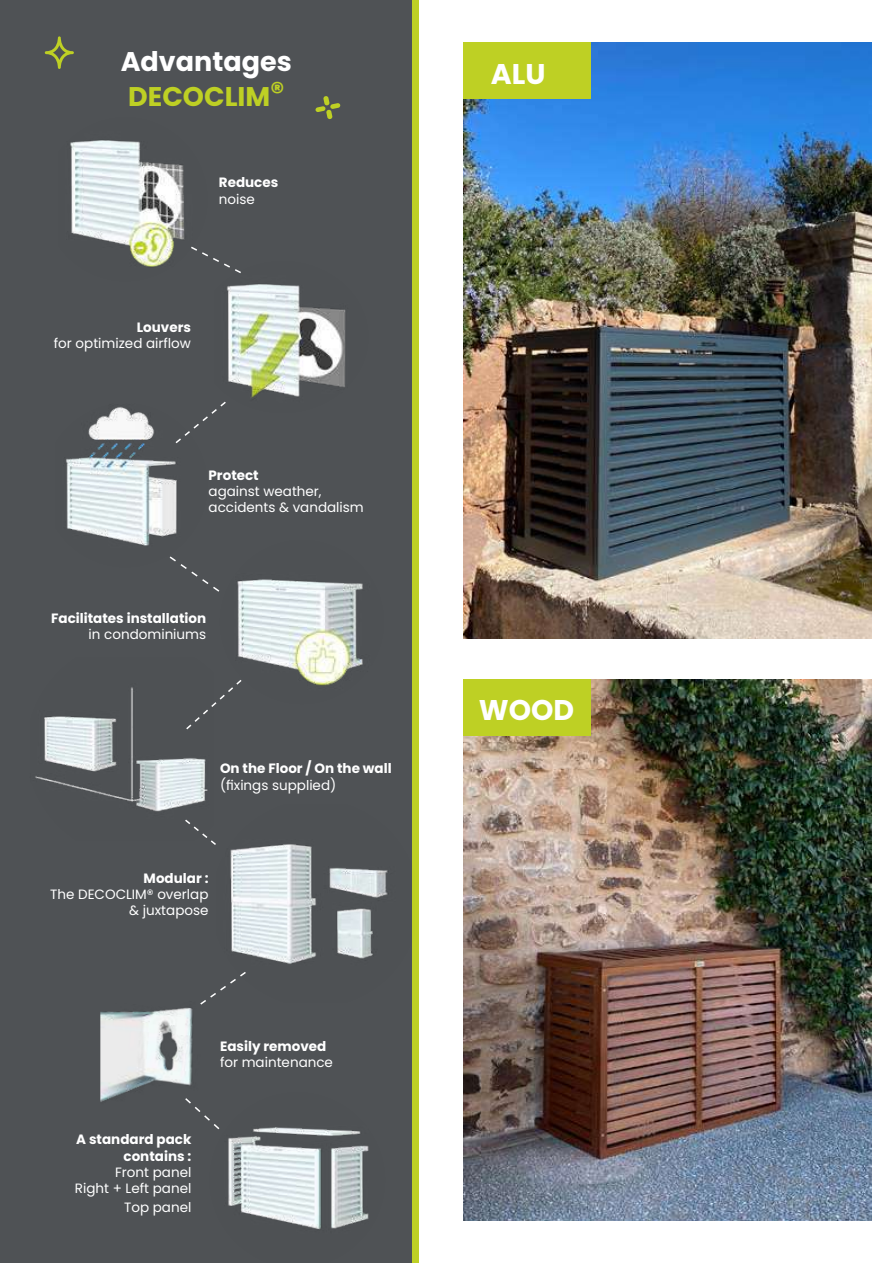
<style>
.page{position:relative;width:893px;height:1263px;background:#fff}
.page>*{position:absolute;margin:0;border:0;box-sizing:border-box;transform-origin:0 0}
.t1{font:700 28.5px "Poppins";color:#fff}
.t2{font:700 27px "Poppins";color:#fff}
.t3{font:700 27px "Poppins";color:#bed024}
.t4{font:13.5px/16.2px "Poppins";color:#fff;text-align:right}
.t5{font:700 13.5px/16.2px "Poppins";color:#fff;text-align:right}
</style>
<div class="page">
<div style="left:0;top:0;width:412px;height:1263px;background:#4f5255"></div>
<div style="left:412px;top:0;width:7px;height:1263px;background:#bed024"></div>
<img style="left:70px;top:140px;width:115px;height:127px">
<img style="left:35px;top:687px;width:173px;height:125px">
<img style="left:66px;top:407px;width:111px;height:139px">
<img style="left:230px;top:844px;width:158px;height:120px">
<img style="left:219px;top:539px;width:166px;height:166px;border-radius:83px">
<img style="left:228px;top:1127px;width:141px;height:102px">
<svg style="left:45px;top:36px;width:29px;height:33px"></svg>
<svg style="left:315px;top:96px;width:25px;height:23px"></svg>
<img style="left:227px;top:284px;width:119px;height:115px">
<svg style="left:191px;top:246px;width:50px;height:28px"></svg>
<svg style="left:174px;top:401px;width:52px;height:44px"></svg>
<svg style="left:169px;top:556px;width:51px;height:36px"></svg>
<svg style="left:185px;top:678px;width:58px;height:53px"></svg>
<svg style="left:185px;top:819px;width:31px;height:26px"></svg>
<svg style="left:211px;top:972px;width:35px;height:26px"></svg>
<svg style="left:194px;top:1106px;width:26px;height:24px"></svg>
<img style="left:100px;top:996px;width:111px;height:108px">
<img style="left:463px;top:680px;width:409px;height:540px">
<div style="left:463px;top:680px;width:128px;height:56px;background:#bed024"></div>
<img style="left:463px;top:43px;width:409px;height:596px">
<div style="left:463px;top:43px;width:128px;height:56px;background:#bed024"></div>
<h2 class="t2" style="left:121px;top:46px;width:172px">Advantages</h2>
<h2 class="t3" style="left:128px;top:81px;width:158px">DECOCLIM®</h2>
<p class="t5" style="left:219px;top:175px;width:61px">Reduces</p>
<p class="t4" style="left:219px;top:191px;width:38px">noise</p>
<p class="t5" style="left:137px;top:319px;width:56px">Louvers</p>
<p class="t4" style="left:54px;top:335px;width:139px">for optimized airflow</p>
<p class="t5" style="left:209px;top:467px;width:52px">Protect</p>
<p class="t4" style="left:209px;top:483px;width:157px;text-align:left">against weather, accidents &amp; vandalism</p>
<p class="t5" style="left:51px;top:610px;width:157px">Facilitates installation</p>
<p class="t4" style="left:89px;top:626px;width:119px">in condominiums</p>
<p class="t5" style="left:220px;top:761px;width:173px">On the Floor / On the wall</p>
<p class="t4" style="left:220px;top:777px;width:118px">(fixings supplied)</p>
<p class="t5" style="left:144px;top:870px;width:66px">Modular :</p>
<p class="t4" style="left:50px;top:886px;width:160px">The DECOCLIM® overlap &amp; juxtapose</p>
<p class="t5" style="left:76px;top:1131px;width:117px">A standard pack contains :</p>
<p class="t4" style="left:75px;top:1164px;width:118px">Front panel<br>Right + Left panel</p>
<p class="t4" style="left:124px;top:1199px;width:69px">Top panel</p>
<p class="t5" style="left:220px;top:1038px;width:108px">Easily removed</p>
<p class="t4" style="left:220px;top:1054px;width:114px">for maintenance</p>
<h1 class="t1" style="left:491px;top:58px;width:56px">ALU</h1>
<h1 class="t1" style="left:479px;top:693px;width:97px">WOOD</h1>
</div>
